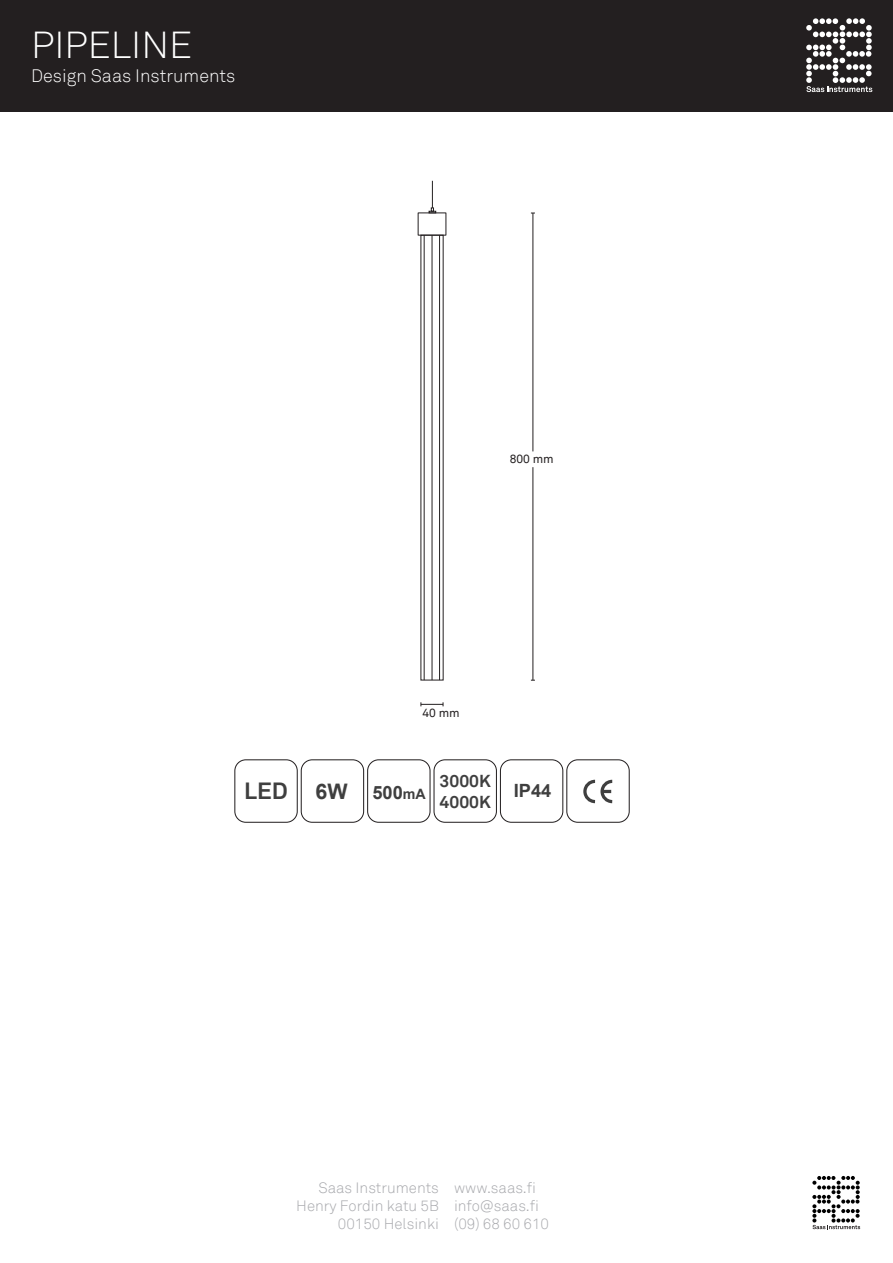
<style>
.page{position:relative;width:893px;height:1263px;background:#fff}
.page>*{position:absolute;margin:0;border:0;box-sizing:border-box;transform-origin:0 0}
.t1{font:300 37.5px "Akkurat";color:#fff}
.t2{font:700 23.4px "Akkurat";color:#3f3f3f}
.t3{font:700 18.3px "Arial";color:#3f3f3f}
.t4{font:300 18px "Akkurat";color:#fff}
.t5{font:700 17.25px/20.7px "Akkurat";color:#3f3f3f}
.t6{font:300 15px/18px "Akkurat";color:#a8a9ad;text-align:right}
.t7{font:12px "Akkurat";color:#231f20}
.s1{font-family:"Arial";font-size:21.45px}
.s2{font-family:"Arial";font-size:18.3px}
.s3{font-family:"Arial";font-size:14.25px}
</style>
<div class="page">
<svg style="left:812px;top:1176px;width:48px;height:53px"></svg>
<div style="left:0;top:0;width:893px;height:111px;background:#231f20"></div>
<svg style="left:806px;top:18px;width:66px;height:74px"></svg>
<div style="left:418px;top:213px;width:28px;height:22px;border:1px solid #231f20"></div>
<hr style="left:424px;top:235px;width:1px;height:445px;background:#231f20">
<hr style="left:432px;top:235px;width:1px;height:445px;background:#231f20">
<hr style="left:439px;top:235px;width:1px;height:445px;background:#231f20">
<svg style="left:429px;top:181px;width:7px;height:32px"></svg>
<div style="left:234px;top:759px;width:64px;height:64px;border:1px solid #231f20;border-radius:11px"></div>
<div style="left:301px;top:759px;width:63px;height:64px;border:1px solid #231f20;border-radius:11px"></div>
<div style="left:367px;top:759px;width:64px;height:64px;border:1px solid #231f20;border-radius:11px"></div>
<div style="left:433px;top:759px;width:64px;height:64px;border:1px solid #231f20;border-radius:11px"></div>
<div style="left:566px;top:759px;width:64px;height:64px;border:1px solid #231f20;border-radius:11px"></div>
<svg style="left:583px;top:779px;width:30px;height:25px"></svg>
<div style="left:500px;top:759px;width:63px;height:64px;border:1px solid #231f20;border-radius:11px"></div>
<hr style="left:533px;top:467px;width:1px;height:213px;background:#231f20">
<hr style="left:533px;top:213px;width:1px;height:238px;background:#231f20">
<svg style="left:421px;top:702px;width:23px;height:4px"></svg>
<h1 class="t1" style="left:31px;top:23px;width:162px">PIPELINE</h1>
<p class="t4" style="left:31px;top:65px;width:206px">Design Saas Instruments</p>
<p class="t7" style="left:510px;top:452px;width:45px">800 mm</p>
<p class="t7" style="left:422px;top:706px;width:39px">40 mm</p>
<h2 class="t2" style="left:244px;top:776px;width:183px">LED <span class="s1">6W</span> <span class="s2">500</span><span class="s3">mA</span></h2>
<p class="t5" style="left:440px;top:771px;width:53px">3000K<br>4000K</p>
<p class="t3" style="left:514px;top:778px;width:39px">IP44</p>
<p class="t6" style="left:296px;top:1179px;width:144px">Saas Instruments<br>Henry Fordin katu 5B<br>00150 Helsinki</p>
<p class="t6" style="left:454px;top:1179px;width:97px;text-align:left">www.saas.fi info@saas.fi (09) 68 60 610</p>
</div>
